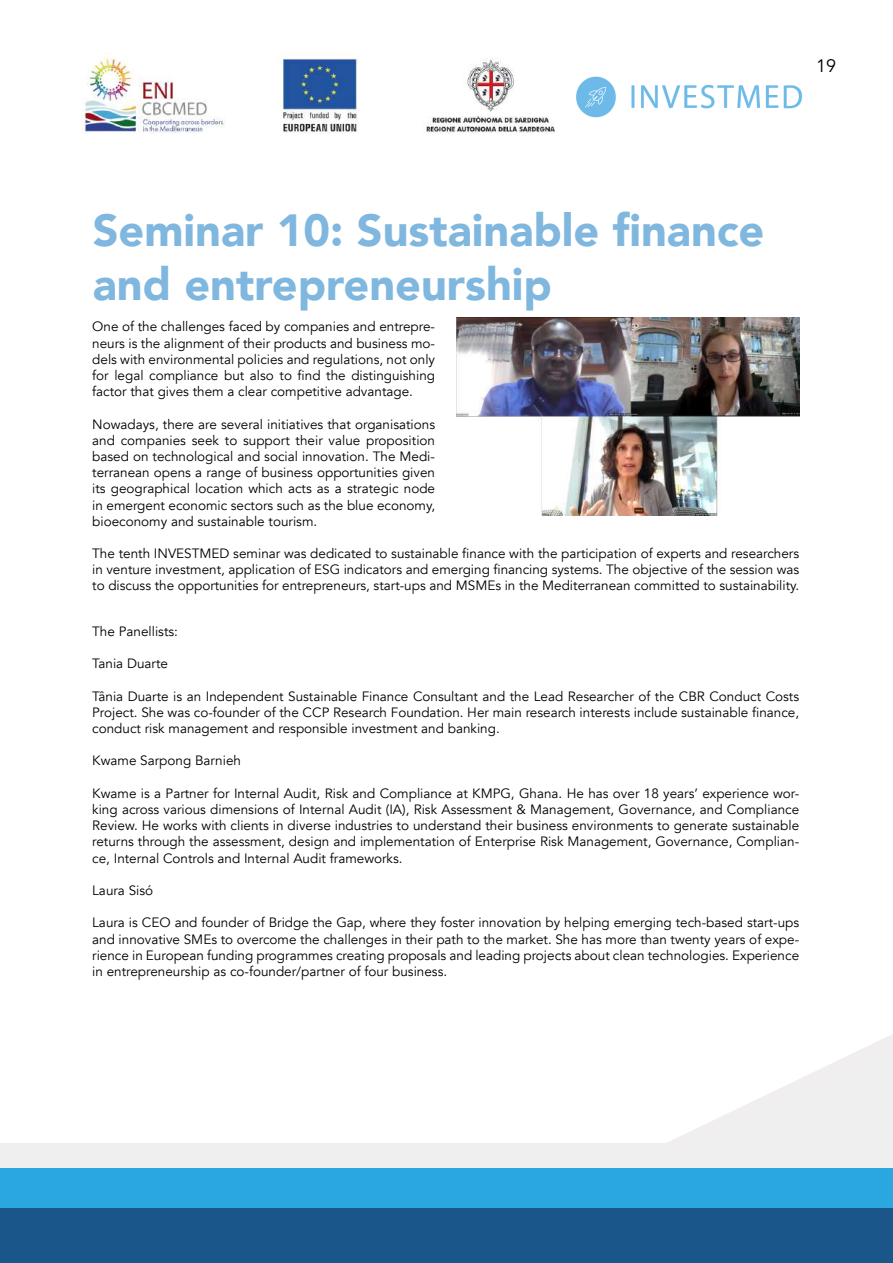
<style>
.page{position:relative;width:893px;height:1263px;background:#fff}
.page>*{position:absolute;margin:0;border:0;box-sizing:border-box;transform-origin:0 0}
.t1{font:900 45px/54px "Avenir";color:#80b7df}
.t2{font:18px "Avenir";color:#000}
.t3{font:13.5px/16.2px "Avenir";color:#000;text-align:justify}
</style>
<div class="page">
<img style="left:82px;top:53px;width:473px;height:81px">
<img style="left:576px;top:76px;width:227px;height:42px">
<div style="left:0;top:1143px;width:893px;height:46px;background:#eeefee"></div>
<div style="left:0;top:1168px;width:893px;height:47px;background:#2aa7df"></div>
<div style="left:0;top:1209px;width:893px;height:54px;background:#1a5689"></div>
<img style="left:456px;top:318px;width:343px;height:197px">
<svg style="left:667px;top:1034px;width:226px;height:109px"></svg>
<h2 class="t2" style="left:816px;top:55px;width:22px">19</h2>
<h1 class="t1" style="left:93px;top:202px;width:673px">Seminar 10: Sustainable finance and entrepreneurship</h1>
<p class="t3" style="left:92px;top:319px;width:344px">One of the challenges faced by companies and entrepre&shy;neurs is the alignment of their products and business mo&shy;dels with environmental policies and regulations, not only for legal compliance but also to find the distinguishing factor that gives them a clear competitive advantage.</p>
<p class="t3" style="left:92px;top:416px;width:344px">Nowadays, there are several initiatives that organisations and companies seek to support their value proposition based on technological and social innovation. The Medi&shy;terranean opens a range of business opportunities given its geographical location which acts as a strategic node in emergent economic sectors such as the blue economy, bioeconomy and sustainable tourism.</p>
<p class="t3" style="left:92px;top:545px;width:708px">The tenth INVESTMED seminar was dedicated to sustainable finance with the participation of experts and researchers in venture investment, application of ESG indicators and emerging financing systems. The objective of the session was to discuss the opportunities for entrepreneurs, start-ups and MSMEs in the Mediterranean committed to sustainability.</p>
<p class="t3" style="left:92px;top:623px;width:87px">The Panellists:</p>
<p class="t3" style="left:92px;top:656px;width:77px">Tania Duarte</p>
<p class="t3" style="left:92px;top:688px;width:708px">Tânia Duarte is an Independent Sustainable Finance Consultant and the Lead Researcher of the CBR Conduct Costs Project. She was co-founder of the CCP Research Foundation. Her main research interests include sustainable finance, conduct risk management and responsible investment and banking.</p>
<p class="t3" style="left:92px;top:753px;width:150px">Kwame Sarpong Barnieh</p>
<p class="t3" style="left:92px;top:785px;width:708px">Kwame is a Partner for Internal Audit, Risk and Compliance at KMPG, Ghana. He has over 18 years’ experience wor&shy;king across various dimensions of Internal Audit (IA), Risk Assessment &amp; Management, Governance, and Compliance Review. He works with clients in diverse industries to understand their business environments to generate sustainable returns through the assessment, design and implementation of Enterprise Risk Management, Governance, Complian&shy;ce, Internal Controls and Internal Audit frameworks.</p>
<p class="t3" style="left:92px;top:882px;width:63px">Laura Sisó</p>
<p class="t3" style="left:92px;top:915px;width:708px">Laura is CEO and founder of Bridge the Gap, where they foster innovation by helping emerging tech-based start-ups and innovative SMEs to overcome the challenges in their path to the market. She has more than twenty years of expe&shy;rience in European funding programmes creating proposals and leading projects about clean technologies. Experience in entrepreneurship as co-founder/partner of four business.</p>
</div>
